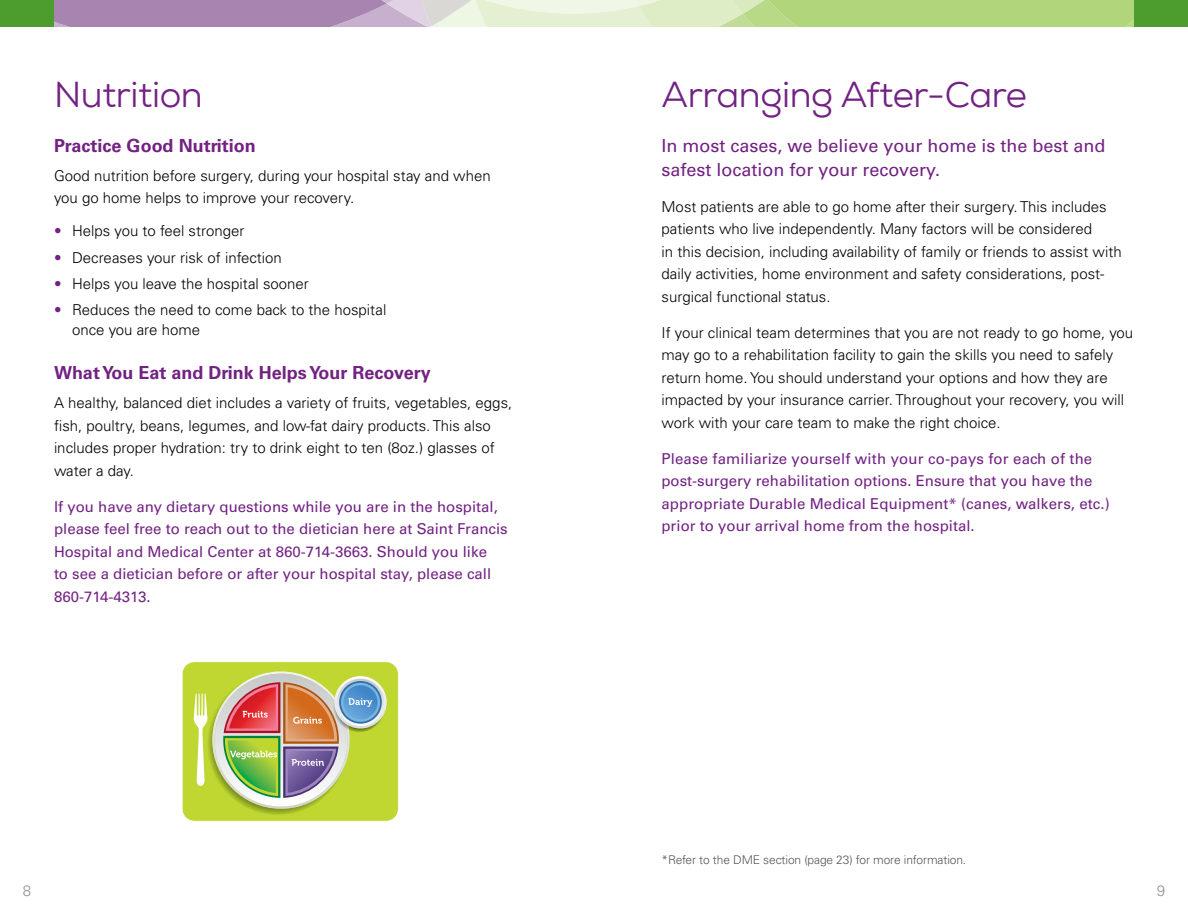
<style>
.page{position:relative;width:1188px;height:918px;background:#fff}
.page>*{position:absolute;margin:0;border:0;box-sizing:border-box;transform-origin:0 0}
.t1{font:36px "Nexa";letter-spacing:-.01em;color:#722282}
.t2{font:18px/24px "Univers LT Std";color:#722282}
.t3{font:700 18px "Univers LT Std";color:#722282}
.t4{font:300 15px/22.5px "Univers LT Std";color:#000}
.t5{font:15px/22.5px "Univers LT Std";color:#722282}
.t6{font:300 15px "Univers LT Std";color:#909194}
.t7{font:300 12px "Univers LT Std";letter-spacing:-.01em;color:#54565a}
.s1{color:#722282}
</style>
<div class="page">
<svg style="left:54px;top:0;width:1080px;height:27px;background:#bfc4aa"></svg>
<div style="left:0;top:0;width:54px;height:27px;background:#4c9c2e"></div>
<div style="left:1134px;top:0;width:54px;height:27px;background:#4c9c2e"></div>
<svg style="left:182px;top:662px;width:217px;height:159px;background:#babc64"></svg>
<h1 class="t1" style="left:54px;top:72px;width:150px">Nutrition</h1>
<p class="t3" style="left:54px;top:135px;width:203px">Practice Good Nutrition</p>
<p class="t4" style="left:54px;top:164px;width:438px">Good nutrition before surgery, during your hospital stay and when you go home helps to improve your recovery.</p>
<p class="t4" style="left:54px;top:220px;width:192px"><span class="s1">•</span> Helps you to feel stronger</p>
<p class="t4" style="left:54px;top:246px;width:229px"><span class="s1">•</span> Decreases your risk of infection</p>
<p class="t4" style="left:54px;top:272px;width:256px"><span class="s1">•</span> Helps you leave the hospital sooner</p>
<p class="t4" style="left:72px;top:300px;width:316px;line-height:19.5px;text-indent:-18px"><span class="s1">•</span> Reduces the need to come back to the hospital once you are home</p>
<p class="t3" style="left:54px;top:362px;width:378px">What You Eat and Drink Helps Your Recovery</p>
<p class="t4" style="left:54px;top:392px;width:460px">A healthy, balanced diet includes a variety of fruits, vegetables, eggs, fish, poultry, beans, legumes, and low-fat dairy products. This also includes proper hydration: try to drink eight to ten (8oz.) glasses of water a day.</p>
<p class="t5" style="left:54px;top:495px;width:455px">If you have any dietary questions while you are in the hospital, please feel free to reach out to the dietician here at Saint Francis Hospital and Medical Center at 860-714-3663. Should you like<br>to see a dietician before or after your hospital stay, please call 860-714-4313.</p>
<h1 class="t1" style="left:662px;top:72px;width:367px">Arranging After-Care</h1>
<p class="t2" style="left:662px;top:133px;width:446px">In most cases, we believe your home is the best and safest location for your recovery.</p>
<p class="t4" style="left:662px;top:195px;width:462px">Most patients are able to go home after their surgery. This includes patients who live independently. Many factors will be considered<br>in this decision, including availability of family or friends to assist with daily activities, home environment and safety considerations, post&shy;surgical functional status.</p>
<p class="t4" style="left:662px;top:321px;width:473px">If your clinical team determines that you are not ready to go home, you may go to a rehabilitation facility to gain the skills you need to safely return home. You should understand your options and how they are impacted by your insurance carrier. Throughout your recovery, you will work with your care team to make the right choice.</p>
<p class="t5" style="left:662px;top:447px;width:450px">Please familiarize yourself with your co-pays for each of the post-surgery rehabilitation options. Ensure that you have the appropriate Durable Medical Equipment* (canes, walkers, etc.) prior to your arrival home from the hospital.</p>
<p class="t7" style="left:662px;top:853px;width:306px">*Refer to the DME section (page 23) for more information.</p>
<p class="t6" style="left:23px;top:882px;width:10px">8</p>
<p class="t6" style="left:1157px;top:882px;width:10px">9</p>
</div>
